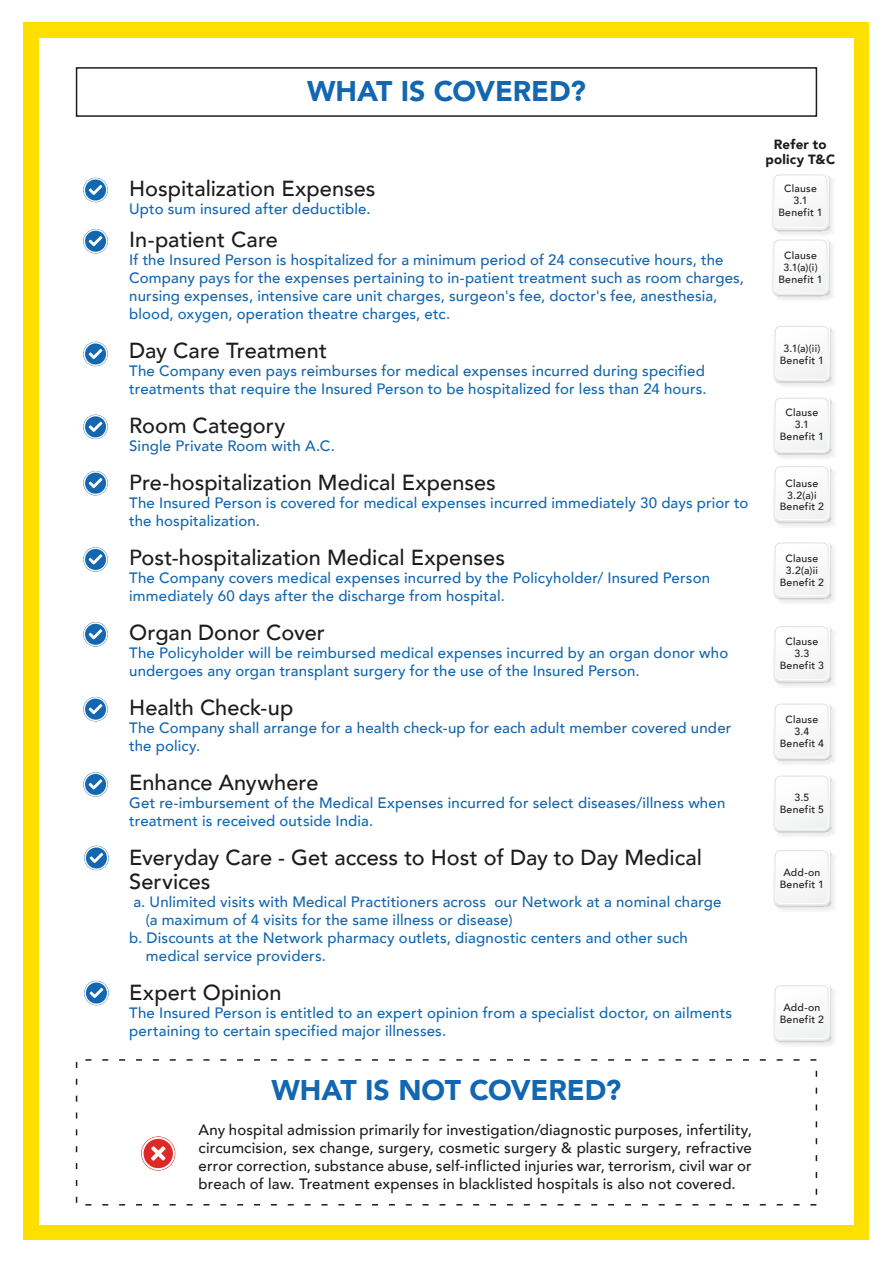
<style>
.page{position:relative;width:893px;height:1263px;background:#fff}
.page>*{position:absolute;margin:0;border:0;box-sizing:border-box;transform-origin:0 0}
.t1{font:900 28.5px "Avenir";letter-spacing:-.005em;color:#1367b1}
.t2{font:500 21.75px/24px "Avenir";color:#1d1d1b}
.t3{font:500 15px/18px "Avenir";letter-spacing:.01em;color:#1367b1}
.t4{font:500 15px/18px "Avenir";letter-spacing:.01em;color:#1d1d1b;text-align:justify}
.t5{font:900 13.35px/14.7px "Avenir";letter-spacing:.015em;color:#1d1d1b;text-align:center}
.t6{font:500 10.5px/12px "Avenir";letter-spacing:.025em;color:#1d1d1b;text-align:center}
</style>
<div class="page">
<div style="left:24px;top:23px;width:845px;height:1217px;background:#fee000"></div>
<div style="left:39px;top:38px;width:815px;height:1187px;background:#fff"></div>
<div style="left:76px;top:67px;width:741px;height:50px;border:2px solid #1d1d1b"></div>
<svg style="left:141px;top:1136px;width:34px;height:34px"></svg>
<svg style="left:773px;top:397px;width:62px;height:130px"></svg>
<svg style="left:773px;top:542px;width:61px;height:61px"></svg>
<svg style="left:773px;top:626px;width:61px;height:61px"></svg>
<svg style="left:773px;top:703px;width:62px;height:61px"></svg>
<svg style="left:773px;top:326px;width:62px;height:60px"></svg>
<svg style="left:773px;top:775px;width:62px;height:61px"></svg>
<svg style="left:773px;top:850px;width:61px;height:61px"></svg>
<svg style="left:773px;top:985px;width:62px;height:61px"></svg>
<svg style="left:772px;top:174px;width:61px;height:126px"></svg>
<svg style="left:83px;top:178px;width:25px;height:24px"></svg>
<svg style="left:83px;top:229px;width:25px;height:24px"></svg>
<svg style="left:83px;top:342px;width:25px;height:24px"></svg>
<svg style="left:83px;top:415px;width:25px;height:24px"></svg>
<svg style="left:83px;top:471px;width:25px;height:24px"></svg>
<svg style="left:83px;top:547px;width:25px;height:25px"></svg>
<svg style="left:83px;top:622px;width:25px;height:24px"></svg>
<svg style="left:83px;top:697px;width:25px;height:24px"></svg>
<svg style="left:83px;top:772px;width:25px;height:25px"></svg>
<svg style="left:84px;top:846px;width:25px;height:24px"></svg>
<svg style="left:84px;top:981px;width:25px;height:24px"></svg>
<h1 class="t1" style="left:307px;top:67px;width:280px">WHAT IS COVERED?</h1>
<h2 class="t2" style="left:129px;top:176px;width:248px">Hospitalization Expenses</h2>
<p class="t3" style="left:129px;top:199px;width:243px">Upto sum insured after deductible.</p>
<h2 class="t2" style="left:129px;top:227px;width:150px">In-patient Care</h2>
<p class="t3" style="left:129px;top:250px;width:616px">If the Insured Person is hospitalized for a minimum period of 24 consecutive hours, the Company pays for the expenses pertaining to in-patient treatment such as room charges, nursing expenses, intensive care unit charges, surgeon's fee, doctor's fee, anesthesia, blood, oxygen, operation theatre charges, etc.</p>
<h2 class="t2" style="left:129px;top:338px;width:199px">Day Care Treatment</h2>
<p class="t3" style="left:129px;top:361px;width:579px">The Company even pays reimburses for medical expenses incurred during specified treatments that require the Insured Person to be hospitalized for less than 24 hours.</p>
<h2 class="t2" style="left:129px;top:413px;width:157px">Room Category</h2>
<p class="t3" style="left:129px;top:436px;width:207px">Single Private Room with A.C.</p>
<h2 class="t2" style="left:129px;top:470px;width:368px">Pre-hospitalization Medical Expenses</h2>
<p class="t3" style="left:129px;top:493px;width:621px">The Insured Person is covered for medical expenses incurred immediately 30 days prior to the hospitalization.</p>
<h2 class="t2" style="left:129px;top:545px;width:377px">Post-hospitalization Medical Expenses</h2>
<p class="t3" style="left:129px;top:568px;width:582px">The Company covers medical expenses incurred by the Policyholder/ Insured Person immediately 60 days after the discharge from hospital.</p>
<h2 class="t2" style="left:129px;top:620px;width:197px">Organ Donor Cover</h2>
<p class="t3" style="left:129px;top:643px;width:600px">The Policyholder will be reimbursed medical expenses incurred by an organ donor who undergoes any organ transplant surgery for the use of the Insured Person.</p>
<h2 class="t2" style="left:129px;top:695px;width:166px">Health Check-up</h2>
<p class="t3" style="left:129px;top:718px;width:604px">The Company shall arrange for a health check-up for each adult member covered under the policy.</p>
<h2 class="t2" style="left:129px;top:770px;width:191px">Enhance Anywhere</h2>
<p class="t3" style="left:129px;top:793px;width:598px">Get re-imbursement of the Medical Expenses incurred for select diseases/illness when treatment is received outside India.</p>
<h2 class="t2" style="left:129px;top:845px;width:574px">Everyday Care - Get access to Host of Day to Day Medical<br>Services</h2>
<p class="t3" style="left:133px;top:892px;width:590px">a. Unlimited visits with Medical Practitioners across our Network at a nominal charge</p>
<p class="t3" style="left:146px;top:910px;width:368px">(a maximum of 4 visits for the same illness or disease)</p>
<p class="t3" style="left:129px;top:928px;width:560px">b. Discounts at the Network pharmacy outlets, diagnostic centers and other such</p>
<p class="t3" style="left:146px;top:946px;width:182px">medical service providers.</p>
<h2 class="t2" style="left:129px;top:980px;width:154px">Expert Opinion</h2>
<p class="t3" style="left:129px;top:1003px;width:604px">The Insured Person is entitled to an expert opinion from a specialist doctor, on ailments pertaining to certain specified major illnesses.</p>
<p class="t5" style="left:765px;top:137px;width:71px">Refer to policy T&amp;C</p>
<p class="t6" style="left:778px;top:182px;width:46px">Clause<br>3.1<br>Benefit 1</p>
<p class="t6" style="left:778px;top:248px;width:46px">Clause<br>3.1(a)(i)<br>Benefit 1</p>
<p class="t6" style="left:780px;top:341px;width:46px">3.1(a)(ii)<br>Benefit 1</p>
<p class="t6" style="left:780px;top:405px;width:46px">Clause<br>3.1<br>Benefit 1</p>
<p class="t6" style="left:780px;top:476px;width:46px">Clause<br>3.2(a)i<br>Benefit 2</p>
<p class="t6" style="left:780px;top:552px;width:46px">Clause<br>3.2(a)ii<br>Benefit 2</p>
<p class="t6" style="left:780px;top:635px;width:46px">Clause<br>3.3<br>Benefit 3</p>
<p class="t6" style="left:780px;top:713px;width:46px">Clause<br>3.4<br>Benefit 4</p>
<p class="t6" style="left:780px;top:791px;width:46px">3.5<br>Benefit 5</p>
<p class="t6" style="left:780px;top:866px;width:46px">Add-on<br>Benefit 1</p>
<p class="t6" style="left:780px;top:1001px;width:46px">Add-on<br>Benefit 2</p>
<h1 class="t1" style="left:272px;top:1065px;width:351px">WHAT IS NOT COVERED?</h1>
<p class="t4" style="left:199px;top:1120px;width:555px">Any hospital admission primarily for investigation/diagnostic purposes, infertility, circumcision, sex change, surgery, cosmetic surgery &amp; plastic surgery, refractive error correction, substance abuse, self-inflicted injuries war, terrorism, civil war or breach of law. Treatment expenses in blacklisted hospitals is also not covered.</p>
</div>
